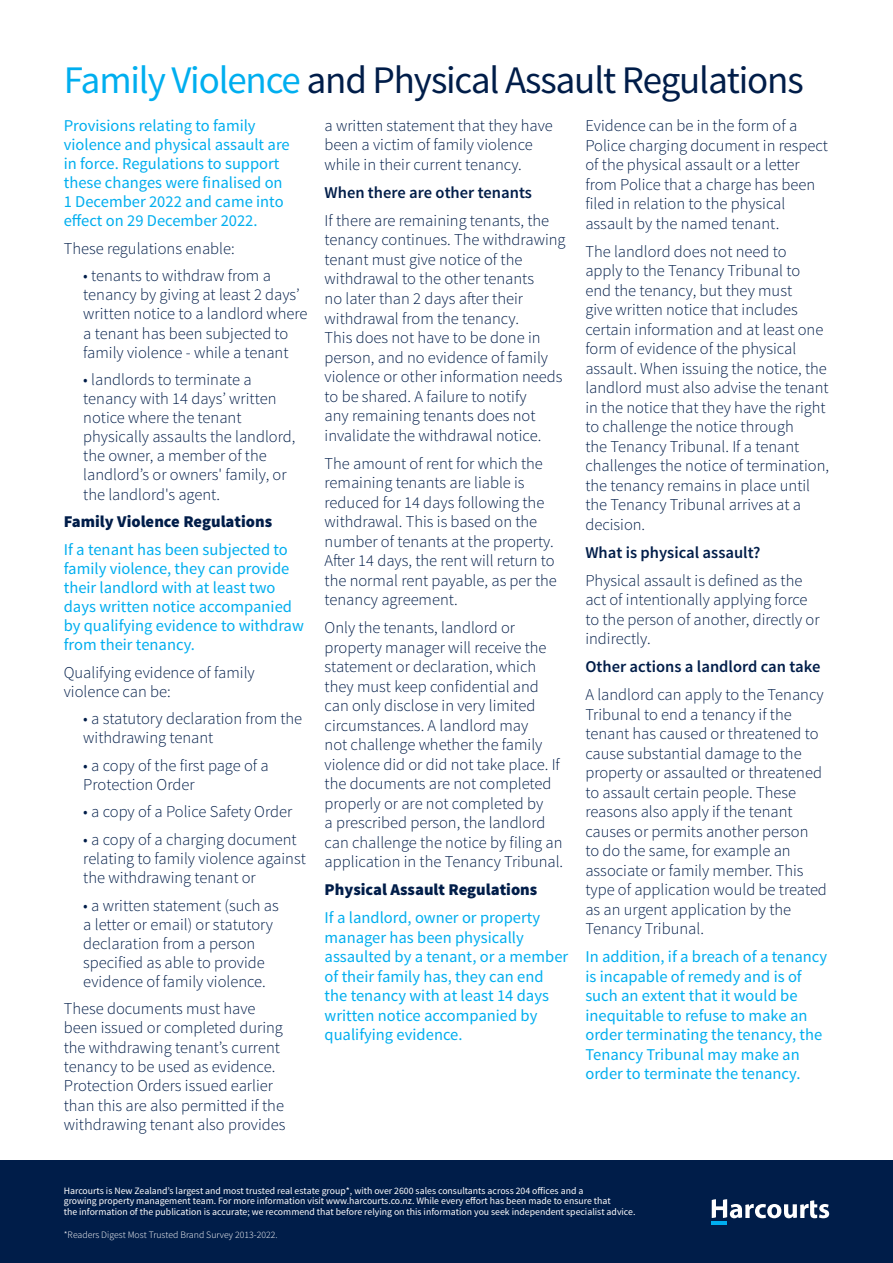
<style>
.page{position:relative;width:893px;height:1263px;background:#fff}
.page>*{position:absolute;margin:0;border:0;box-sizing:border-box;transform-origin:0 0}
.t1{font:39px "Source Sans Pro";letter-spacing:-.03em;color:#001d49}
.t2{font:300 16.5px/19.5px "Source Sans Pro";color:#001d49}
.t3{font:16.5px/19.5px "Source Sans Pro";color:#00aeef}
.t4{font:600 16.5px "Source Sans Pro";color:#001d49}
.t5{font:900 16.5px "Source Sans Pro";color:#001d49}
.t6{font:9.75px/10.5px "Source Sans Pro";color:#fff}
.t7{font:300 9.75px "Source Sans Pro";color:#fff}
.s1{color:#00aeef}
</style>
<div class="page">
<div style="left:0;top:1161px;width:893px;height:102px;background:#001d49"></div>
<hr style="left:712px;top:1221px;width:15px;height:4px;background:#00aeef">
<svg style="left:712px;top:1199px;width:117px;height:19px"></svg>
<h1 class="t1" style="left:64px;top:56px;width:741px"><span class="s1">Family Violence</span> and Physical Assault Regulations</h1>
<p class="t2" style="left:325px;top:116px;width:230px">a written statement that they have been a victim of family violence while in their current tenancy.</p>
<p class="t4" style="left:325px;top:182px;width:209px">When there are other tenants</p>
<p class="t2" style="left:325px;top:211px;width:242px">If there are remaining tenants, the tenancy continues. The withdrawing tenant must give notice of the withdrawal to the other tenants<br>no later than 2 days after their withdrawal from the tenancy.<br>This does not have to be done in person, and no evidence of family violence or other information needs to be shared. A failure to notify<br>any remaining tenants does not invalidate the withdrawal notice.</p>
<p class="t2" style="left:325px;top:453px;width:234px">The amount of rent for which the remaining tenants are liable is reduced for 14 days following the withdrawal. This is based on the number of tenants at the property.<br>After 14 days, the rent will return to the normal rent payable, as per the tenancy agreement.</p>
<p class="t2" style="left:325px;top:618px;width:240px">Only the tenants, landlord or property manager will receive the statement or declaration, which they must keep confidential and can only disclose in very limited circumstances. A landlord may<br>not challenge whether the family violence did or did not take place. If the documents are not completed properly or are not completed by<br>a prescribed person, the landlord can challenge the notice by filing an application in the Tenancy Tribunal.</p>
<p class="t5" style="left:325px;top:879px;width:214px">Physical Assault Regulations</p>
<p class="t3" style="left:325px;top:908px;width:245px">If a landlord, owner or property manager has been physically assaulted by a tenant, or a member of their family has, they can end the tenancy with at least 14 days written notice accompanied by qualifying evidence.</p>
<p class="t2" style="left:585px;top:116px;width:244px">Evidence can be in the form of a<br>Police charging document in respect of the physical assault or a letter from Police that a charge has been filed in relation to the physical assault by the named tenant.</p>
<p class="t2" style="left:585px;top:241px;width:245px">The landlord does not need to<br>apply to the Tenancy Tribunal to end the tenancy, but they must<br>give written notice that includes certain information and at least one form of evidence of the physical assault. When issuing the notice, the landlord must also advise the tenant in the notice that they have the right to challenge the notice through<br>the Tenancy Tribunal. If a tenant challenges the notice of termination, the tenancy remains in place until the Tenancy Tribunal arrives at a decision.</p>
<p class="t4" style="left:585px;top:542px;width:177px">What is physical assault?</p>
<p class="t2" style="left:585px;top:570px;width:236px">Physical assault is defined as the act of intentionally applying force to the person of another, directly or indirectly.</p>
<p class="t4" style="left:585px;top:656px;width:237px">Other actions a landlord can take</p>
<p class="t2" style="left:585px;top:685px;width:243px">A landlord can apply to the Tenancy<br>Tribunal to end a tenancy if the tenant has caused or threatened to cause substantial damage to the property or assaulted or threatened to assault certain people. These reasons also apply if the tenant causes or permits another person<br>to do the same, for example an associate or family member. This type of application would be treated as an urgent application by the<br>Tenancy Tribunal.</p>
<p class="t3" style="left:585px;top:947px;width:243px">In addition, if a breach of a tenancy is incapable of remedy and is of such an extent that it would be inequitable to refuse to make an order terminating the tenancy, the<br>Tenancy Tribunal may make an order to terminate the tenancy.</p>
<p class="t3" style="left:64px;top:116px;width:227px;line-height:19px">Provisions relating to family violence and physical assault are in force. Regulations to support these changes were finalised on<br>1 December 2022 and came into effect on 29 December 2022.</p>
<p class="t2" style="left:64px;top:239px;width:172px">These regulations enable:</p>
<p class="t2" style="left:83px;top:266px;width:226px;line-height:19px">• tenants to withdraw from a tenancy by giving at least 2 days’ written notice to a landlord where a tenant has been subjected to family violence - while a tenant</p>
<p class="t2" style="left:83px;top:370px;width:214px;line-height:19px">• landlords to terminate a tenancy with 14 days’ written notice where the tenant physically assaults the landlord, the owner, a member of the landlord’s or owners' family, or the landlord's agent.</p>
<p class="t5" style="left:64px;top:511px;width:210px">Family Violence Regulations</p>
<p class="t3" style="left:64px;top:540px;width:242px;line-height:19px">If a tenant has been subjected to family violence, they can provide their landlord with at least two days written notice accompanied by qualifying evidence to withdraw from their tenancy.</p>
<p class="t2" style="left:64px;top:663px;width:193px;line-height:19px">Qualifying evidence of family violence can be:</p>
<p class="t2" style="left:83px;top:709px;width:220px;line-height:19px">• a statutory declaration from the withdrawing tenant</p>
<p class="t2" style="left:83px;top:756px;width:187px;line-height:19px">• a copy of the first page of a<br>Protection Order</p>
<p class="t2" style="left:83px;top:802px;width:210px">• a copy of a Police Safety Order</p>
<p class="t2" style="left:83px;top:830px;width:224px;line-height:19px">• a copy of a charging document relating to family violence against the withdrawing tenant or</p>
<p class="t2" style="left:83px;top:896px;width:197px;line-height:19px">• a written statement (such as a letter or email) or statutory declaration from a person specified as able to provide evidence of family violence.</p>
<p class="t2" style="left:64px;top:999px;width:223px">These documents must have been issued or completed during the withdrawing tenant’s current tenancy to be used as evidence.<br>Protection Orders issued earlier than this are also permitted if the withdrawing tenant also provides</p>
<p class="t6" style="left:64px;top:1186px;width:573px">Harcourts is New Zealand’s largest and most trusted real estate group*, with over 2600 sales consultants across 204 offices and a<br>growing property management team. For more information visit www.harcourts.co.nz. While every effort has been made to ensure that<br>the information of the publication is accurate; we recommend that before relying on this information you seek independent specialist advice.</p>
<p class="t7" style="left:64px;top:1229px;width:215px">*Readers Digest Most Trusted Brand Survey 2013-2022.</p>
</div>
